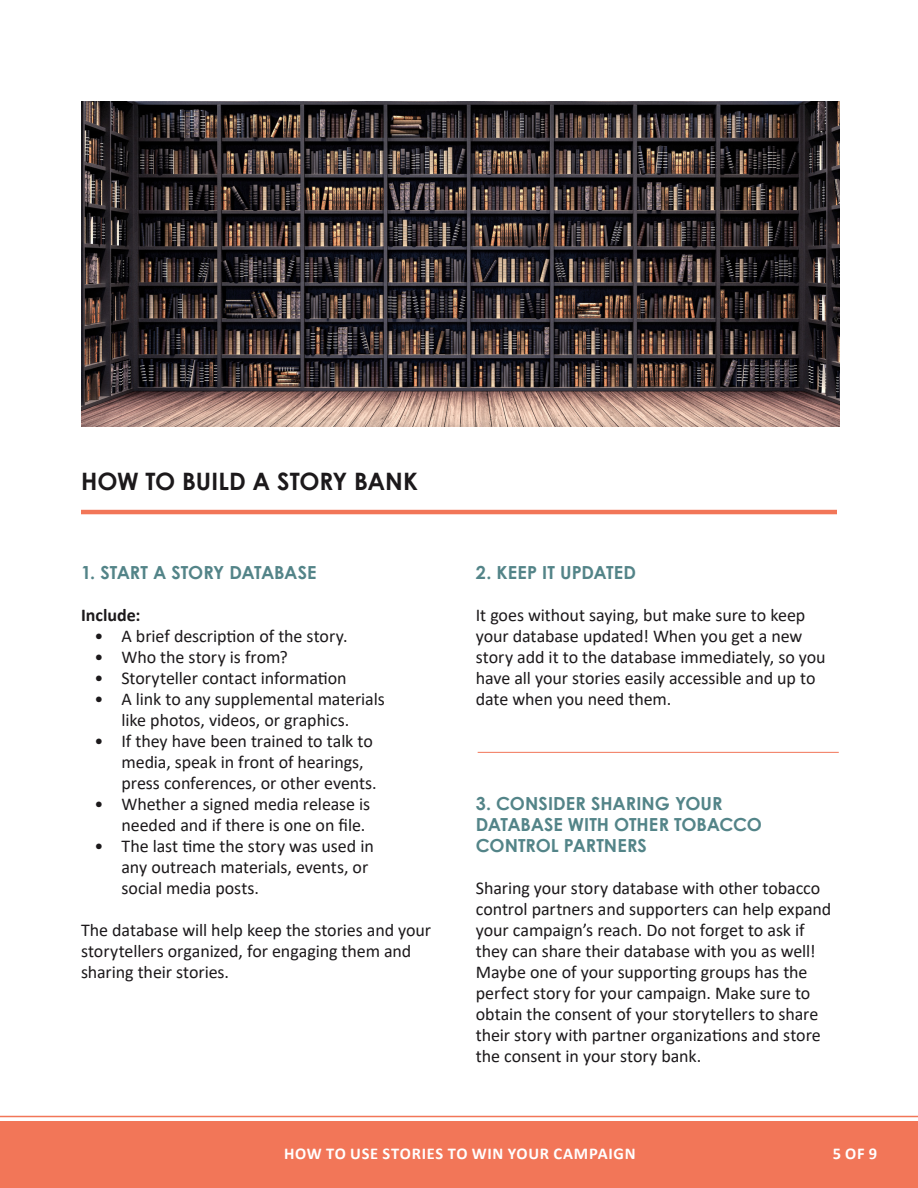
<style>
.page{position:relative;width:918px;height:1188px;background:#fff}
.page>*{position:absolute;margin:0;border:0;box-sizing:border-box;transform-origin:0 0}
.t1{font:700 24px "Century Gothic";letter-spacing:-.005em;color:#1c191b}
.t2{font:18px/21px "Calibri";letter-spacing:-.005em;color:#1c191b}
.t3{font:700 18px/21px "Century Gothic";color:#538488}
.t4{font:700 18px "Calibri";color:#1c191b}
.t5{font:700 16.5px "Calibri";letter-spacing:.04em;color:#fff}
</style>
<div class="page">
<div style="left:0;top:1121px;width:918px;height:67px;background:#f27658"></div>
<hr style="left:0;top:1116px;width:918px;height:1px;background:#f27658">
<hr style="left:81px;top:510px;width:756px;height:4px;background:#f27658">
<img style="left:81px;top:102px;width:759px;height:324px">
<hr style="left:478px;top:752px;width:361px;height:1px;background:#f27658">
<h1 class="t1" style="left:81px;top:466px;width:338px">HOW TO BUILD A STORY BANK</h1>
<p class="t3" style="left:81px;top:562px;width:237px">1. START A STORY DATABASE</p>
<p class="t4" style="left:81px;top:602px;width:61px">Include:</p>
<p class="t2" style="left:94px;top:625px;width:255px">• A brief description of the story.</p>
<p class="t2" style="left:94px;top:646px;width:195px">• Who the story is from?</p>
<p class="t2" style="left:94px;top:667px;width:254px">• Storyteller contact information</p>
<p class="t2" style="left:94px;top:688px;width:292px;text-align:center">• A link to any supplemental materials like photos, videos, or graphics.</p>
<p class="t2" style="left:122px;top:730px;width:257px;text-indent:-27px">• If they have been trained to talk to media, speak in front of hearings, press conferences, or other events.</p>
<p class="t2" style="left:94px;top:793px;width:277px;text-align:right">• Whether a signed media release is needed and if there is one on file.</p>
<p class="t2" style="left:122px;top:835px;width:254px;text-indent:-27px">• The last time the story was used in any outreach materials, events, or social media posts.</p>
<p class="t2" style="left:81px;top:919px;width:352px">The database will help keep the stories and your storytellers organized, for engaging them and sharing their stories.</p>
<p class="t3" style="left:476px;top:562px;width:162px">2. KEEP IT UPDATED</p>
<p class="t2" style="left:476px;top:604px;width:351px">It goes without saying, but make sure to keep your database updated! When you get a new story add it to the database immediately, so you have all your stories easily accessible and up to date when you need them.</p>
<p class="t3" style="left:476px;top:793px;width:288px">3. CONSIDER SHARING YOUR<br>DATABASE WITH OTHER TOBACCO<br>CONTROL PARTNERS</p>
<p class="t2" style="left:476px;top:877px;width:357px">Sharing your story database with other tobacco control partners and supporters can help expand your campaign’s reach. Do not forget to ask if they can share their database with you as well!<br>Maybe one of your supporting groups has the perfect story for your campaign. Make sure to obtain the consent of your storytellers to share their story with partner organizations and store the consent in your story bank.</p>
<p class="t5" style="left:284px;top:1142px;width:353px">HOW TO USE STORIES TO WIN YOUR CAMPAIGN</p>
<p class="t5" style="left:833px;top:1142px;width:46px">5 OF 9</p>
</div>
